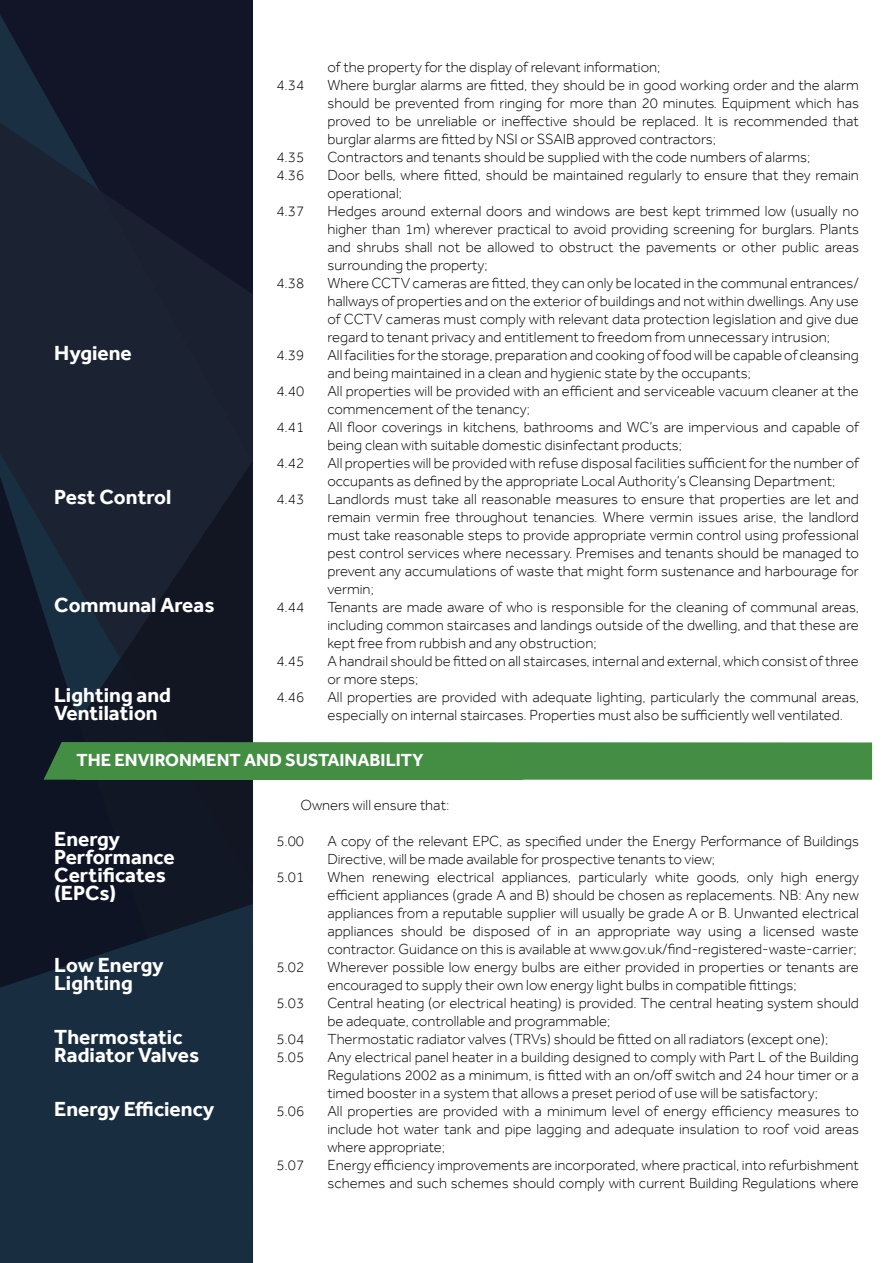
<style>
.page{position:relative;width:893px;height:1263px;background:#fff}
.page>*{position:absolute;margin:0;border:0;box-sizing:border-box;transform-origin:0 0}
.t1{font:700 21px/18px "Effra";color:#fff}
.t2{font:700 18px "Effra";color:#fff}
.t3{font:300 15px/18px "Effra";color:#000}
</style>
<div class="page">
<svg style="left:0;top:14px;width:252px;height:96px;background:#12182a"></svg>
<svg style="left:0;top:110px;width:253px;height:312px;background:#171f2f"></svg>
<div style="left:0;top:422px;width:253px;height:39px;background:#1b2333"></div>
<svg style="left:0;top:461px;width:253px;height:442px;background:#192130"></svg>
<svg style="left:0;top:476px;width:251px;height:427px;background:#131a29"></svg>
<svg style="left:0;top:903px;width:253px;height:360px;background:#17293c"></svg>
<svg style="left:44px;top:742px;width:828px;height:38px;background:#458d46"></svg>
<div style="left:77px;top:744px;width:446px;height:36px;background:#438e43"></div>
<h1 class="t1" style="left:54px;top:344px;width:79px">Hygiene</h1>
<h1 class="t1" style="left:54px;top:488px;width:119px">Pest Control</h1>
<h1 class="t1" style="left:54px;top:596px;width:162px">Communal Areas</h1>
<h1 class="t1" style="left:54px;top:686px;width:118px">Lighting and<br>Ventilation</h1>
<p class="t3" style="left:327px;top:58px;width:334px">of the property for the display of relevant information;</p>
<p class="t3" style="left:276px;top:76px;width:29px">4.34</p>
<p class="t3" style="left:327px;top:76px;width:533px;text-align:justify">Where burglar alarms are fitted, they should be in good working order and the alarm should be prevented from ringing for more than 20 minutes. Equipment which has proved to be unreliable or ineffective should be replaced. It is recommended that burglar alarms are fitted by NSI or SSAIB approved contractors;</p>
<p class="t3" style="left:276px;top:148px;width:29px">4.35</p>
<p class="t3" style="left:327px;top:148px;width:484px">Contractors and tenants should be supplied with the code numbers of alarms;</p>
<p class="t3" style="left:276px;top:166px;width:29px">4.36</p>
<p class="t3" style="left:327px;top:166px;width:533px">Door bells, where fitted, should be maintained regularly to ensure that they remain operational;</p>
<p class="t3" style="left:276px;top:202px;width:29px">4.37</p>
<p class="t3" style="left:327px;top:202px;width:533px;text-align:justify">Hedges around external doors and windows are best kept trimmed low (usually no higher than 1m) wherever practical to avoid providing screening for burglars. Plants and shrubs shall not be allowed to obstruct the pavements or other public areas surrounding the property;</p>
<p class="t3" style="left:276px;top:274px;width:29px">4.38</p>
<p class="t3" style="left:327px;top:274px;width:533px;text-align:justify">Where CCTV cameras are fitted, they can only be located in the communal entrances/ hallways of properties and on the exterior of buildings and not within dwellings. Any use of CCTV cameras must comply with relevant data protection legislation and give due regard to tenant privacy and entitlement to freedom from unnecessary intrusion;</p>
<p class="t3" style="left:276px;top:346px;width:29px">4.39</p>
<p class="t3" style="left:327px;top:346px;width:533px">All facilities for the storage, preparation and cooking of food will be capable of cleansing and being maintained in a clean and hygienic state by the occupants;</p>
<p class="t3" style="left:276px;top:382px;width:29px">4.40</p>
<p class="t3" style="left:327px;top:382px;width:533px">All properties will be provided with an efficient and serviceable vacuum cleaner at the commencement of the tenancy;</p>
<p class="t3" style="left:276px;top:418px;width:29px">4.41</p>
<p class="t3" style="left:327px;top:418px;width:533px">All floor coverings in kitchens, bathrooms and WC’s are impervious and capable of being clean with suitable domestic disinfectant products;</p>
<p class="t3" style="left:276px;top:454px;width:29px">4.42</p>
<p class="t3" style="left:327px;top:454px;width:533px">All properties will be provided with refuse disposal facilities sufficient for the number of occupants as defined by the appropriate Local Authority’s Cleansing Department;</p>
<p class="t3" style="left:276px;top:490px;width:29px">4.43</p>
<p class="t3" style="left:327px;top:490px;width:533px;text-align:justify">Landlords must take all reasonable measures to ensure that properties are let and remain vermin free throughout tenancies. Where vermin issues arise, the landlord must take reasonable steps to provide appropriate vermin control using professional pest control services where necessary. Premises and tenants should be managed to prevent any accumulations of waste that might form sustenance and harbourage for vermin;</p>
<p class="t3" style="left:276px;top:598px;width:29px">4.44</p>
<p class="t3" style="left:327px;top:598px;width:533px;text-align:justify">Tenants are made aware of who is responsible for the cleaning of communal areas, including common staircases and landings outside of the dwelling, and that these are kept free from rubbish and any obstruction;</p>
<p class="t3" style="left:276px;top:652px;width:29px">4.45</p>
<p class="t3" style="left:327px;top:652px;width:533px">A handrail should be fitted on all staircases, internal and external, which consist of three or more steps;</p>
<p class="t3" style="left:276px;top:688px;width:29px">4.46</p>
<p class="t3" style="left:327px;top:688px;width:533px">All properties are provided with adequate lighting, particularly the communal areas, especially on internal staircases. Properties must also be sufficiently well ventilated.</p>
<p class="t2" style="left:77px;top:749px;width:349px">THE ENVIRONMENT AND SUSTAINABILITY</p>
<h1 class="t1" style="left:54px;top:830px;width:122px">Energy<br>Performance<br>Certificates (EPCs)</h1>
<h1 class="t1" style="left:54px;top:956px;width:111px">Low Energy<br>Lighting</h1>
<h1 class="t1" style="left:54px;top:1028px;width:146px">Thermostatic<br>Radiator Valves</h1>
<h1 class="t1" style="left:54px;top:1100px;width:162px">Energy Efficiency</h1>
<p class="t3" style="left:300px;top:796px;width:150px">Owners will ensure that:</p>
<p class="t3" style="left:276px;top:832px;width:29px">5.00</p>
<p class="t3" style="left:327px;top:832px;width:533px">A copy of the relevant EPC, as specified under the Energy Performance of Buildings<br>Directive, will be made available for prospective tenants to view;</p>
<p class="t3" style="left:276px;top:868px;width:29px">5.01</p>
<p class="t3" style="left:327px;top:868px;width:533px;text-align:justify">When renewing electrical appliances, particularly white goods, only high energy efficient appliances (grade A and B) should be chosen as replacements. NB: Any new appliances from a reputable supplier will usually be grade A or B. Unwanted electrical appliances should be disposed of in an appropriate way using a licensed waste contractor. Guidance on this is available at www.gov.uk/find-registered-waste-carrier;</p>
<p class="t3" style="left:276px;top:958px;width:29px">5.02</p>
<p class="t3" style="left:327px;top:958px;width:533px">Wherever possible low energy bulbs are either provided in properties or tenants are encouraged to supply their own low energy light bulbs in compatible fittings;</p>
<p class="t3" style="left:276px;top:994px;width:29px">5.03</p>
<p class="t3" style="left:327px;top:994px;width:533px">Central heating (or electrical heating) is provided. The central heating system should be adequate, controllable and programmable;</p>
<p class="t3" style="left:276px;top:1030px;width:29px">5.04</p>
<p class="t3" style="left:327px;top:1030px;width:502px">Thermostatic radiator valves (TRVs) should be fitted on all radiators (except one);</p>
<p class="t3" style="left:276px;top:1048px;width:29px">5.05</p>
<p class="t3" style="left:327px;top:1048px;width:533px;text-align:justify">Any electrical panel heater in a building designed to comply with Part L of the Building Regulations 2002 as a minimum, is fitted with an on/off switch and 24 hour timer or a timed booster in a system that allows a preset period of use will be satisfactory;</p>
<p class="t3" style="left:276px;top:1102px;width:29px">5.06</p>
<p class="t3" style="left:327px;top:1102px;width:533px;text-align:justify">All properties are provided with a minimum level of energy efficiency measures to include hot water tank and pipe lagging and adequate insulation to roof void areas where appropriate;</p>
<p class="t3" style="left:276px;top:1156px;width:29px">5.07</p>
<p class="t3" style="left:327px;top:1156px;width:533px">Energy efficiency improvements are incorporated, where practical, into refurbishment schemes and such schemes should comply with current Building Regulations where</p>
</div>
